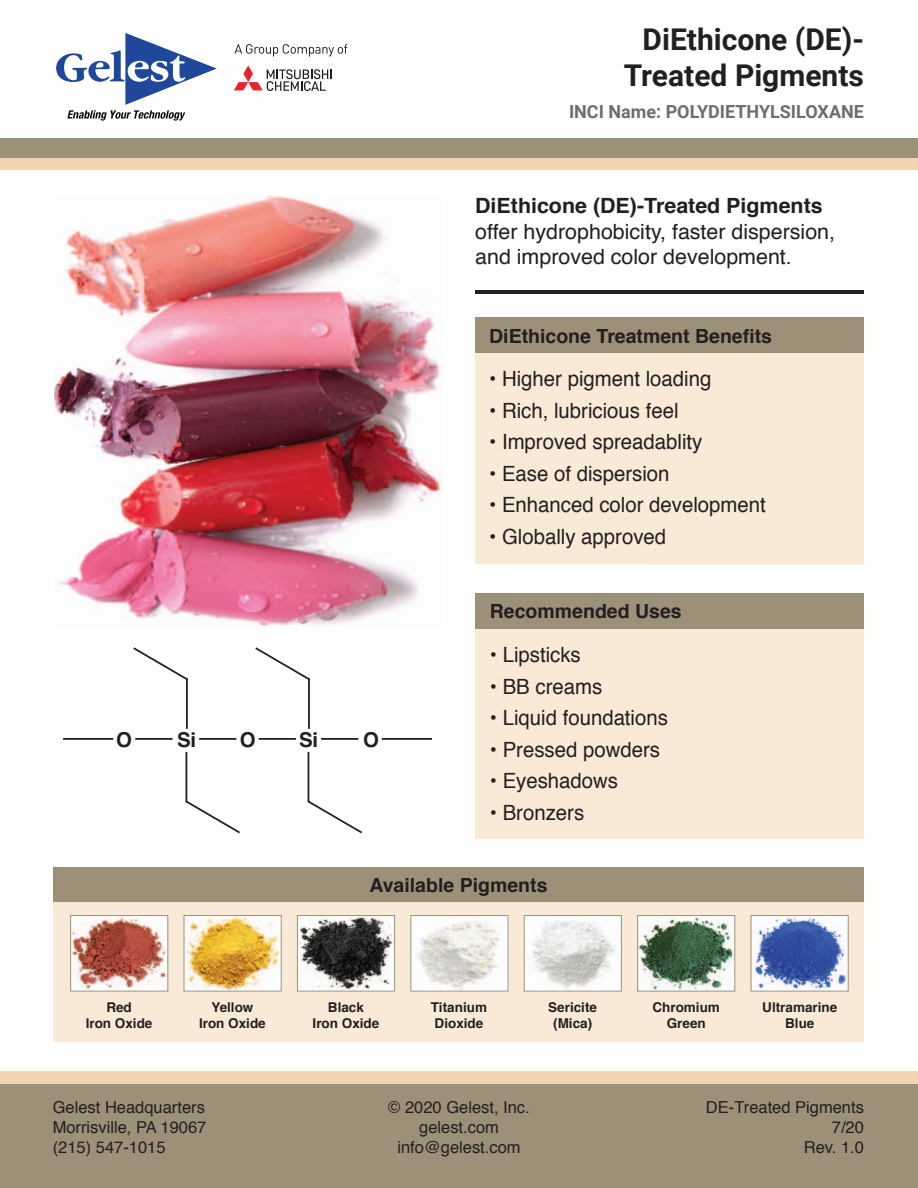
<style>
.page{position:relative;width:918px;height:1188px;background:#fff}
.page>*{position:absolute;margin:0;border:0;box-sizing:border-box;transform-origin:0 0}
.t1{font:700 30px "Roboto";color:#231f20}
.t2{font:21px/25.5px "Helvetica";color:#231f20}
.t3{font:700 21px "Helvetica";color:#231f20}
.t4{font:700 20.4px "Helvetica";color:#231f20}
.t5{font:700 19.5px "Helvetica";color:#231f20}
.t6{font:700 18px "Roboto";color:#716c6b}
.t7{font:16.5px "Helvetica";color:#231f20}
.t8{font:700 13.5px "Helvetica";color:#231f20}
</style>
<div class="page">
<div style="left:0;top:1084px;width:918px;height:104px;background:#9d9079"></div>
<div style="left:0;top:1071px;width:918px;height:13px;background:#f1d6b3"></div>
<hr style="left:475px;top:291px;width:389px;height:3px;background:#231f20">
<div style="left:475px;top:593px;width:389px;height:246px;background:#f8ead7"></div>
<div style="left:475px;top:593px;width:389px;height:35px;background:#9d9079"></div>
<div style="left:475px;top:319px;width:389px;height:245px;background:#f8ead7"></div>
<div style="left:475px;top:317px;width:389px;height:36px;background:#9d9079"></div>
<div style="left:0;top:145px;width:918px;height:25px;background:#f1d6b3"></div>
<div style="left:0;top:138px;width:918px;height:20px;background:#9d9079"></div>
<svg style="left:56px;top:33px;width:161px;height:88px"></svg>
<svg style="left:234px;top:44px;width:113px;height:13px"></svg>
<svg style="left:234px;top:66px;width:98px;height:25px"></svg>
<svg style="left:63px;top:647px;width:369px;height:186px"></svg>
<img style="left:54px;top:195px;width:389px;height:432px">
<div style="left:54px;top:886px;width:810px;height:156px;background:#f8ead7"></div>
<img style="left:753px;top:917px;width:93px;height:72px">
<img style="left:639px;top:917px;width:94px;height:72px">
<div style="left:637px;top:915px;width:98px;height:76px;border:1px solid #9d9079"></div>
<img style="left:526px;top:917px;width:94px;height:72px">
<div style="left:524px;top:915px;width:98px;height:76px;border:1px solid #9d9079"></div>
<img style="left:413px;top:917px;width:93px;height:72px">
<img style="left:299px;top:917px;width:94px;height:72px">
<div style="left:297px;top:915px;width:98px;height:76px;border:1px solid #9d9079"></div>
<img style="left:186px;top:917px;width:93px;height:72px">
<div style="left:184px;top:915px;width:97px;height:76px;border:1px solid #9d9079"></div>
<img style="left:72px;top:917px;width:94px;height:72px">
<div style="left:70px;top:915px;width:98px;height:76px;border:1px solid #9d9079"></div>
<div style="left:54px;top:868px;width:810px;height:34px;background:#9d9079"></div>
<p class="t1" style="left:643px;top:18px;width:223px">DiEthicone (DE)-</p>
<p class="t1" style="left:624px;top:54px;width:242px">Treated Pigments</p>
<p class="t6" style="left:569px;top:99px;width:297px">INCI Name: POLYDIETHYLSILOXANE</p>
<p class="t3" style="left:475px;top:189px;width:349px">DiEthicone (DE)-Treated Pigments</p>
<p class="t2" style="left:475px;top:219px;width:361px">offer hydrophobicity, faster dispersion, and improved color development.</p>
<p class="t5" style="left:489px;top:320px;width:284px">DiEthicone Treatment Benefits</p>
<p class="t2" style="left:489px;top:367px;width:224px">• Higher pigment loading</p>
<p class="t2" style="left:489px;top:398px;width:191px">• Rich, lubricious feel</p>
<p class="t2" style="left:489px;top:430px;width:215px">• Improved spreadablity</p>
<p class="t2" style="left:489px;top:461px;width:182px">• Ease of dispersion</p>
<p class="t2" style="left:489px;top:493px;width:278px">• Enhanced color development</p>
<p class="t2" style="left:489px;top:524px;width:178px">• Globally approved</p>
<p class="t4" style="left:116px;top:724px;width:17px">O</p>
<p class="t4" style="left:177px;top:724px;width:21px">Si</p>
<p class="t4" style="left:240px;top:724px;width:17px">O</p>
<p class="t4" style="left:299px;top:724px;width:21px">Si</p>
<p class="t4" style="left:363px;top:724px;width:17px">O</p>
<p class="t5" style="left:490px;top:596px;width:193px">Recommended Uses</p>
<p class="t2" style="left:490px;top:643px;width:92px">• Lipsticks</p>
<p class="t2" style="left:490px;top:674px;width:114px">• BB creams</p>
<p class="t2" style="left:490px;top:706px;width:180px">• Liquid foundations</p>
<p class="t2" style="left:490px;top:737px;width:172px">• Pressed powders</p>
<p class="t2" style="left:490px;top:769px;width:130px">• Eyeshadows</p>
<p class="t2" style="left:490px;top:800px;width:96px">• Bronzers</p>
<p class="t5" style="left:369px;top:870px;width:180px">Available Pigments</p>
<p class="t8" style="left:106px;top:996px;width:27px">Red</p>
<p class="t8" style="left:86px;top:1013px;width:68px">Iron Oxide</p>
<p class="t8" style="left:211px;top:996px;width:44px">Yellow</p>
<p class="t8" style="left:199px;top:1013px;width:68px">Iron Oxide</p>
<p class="t8" style="left:328px;top:996px;width:38px">Black</p>
<p class="t8" style="left:313px;top:1013px;width:68px">Iron Oxide</p>
<p class="t8" style="left:431px;top:996px;width:58px">Titanium</p>
<p class="t8" style="left:435px;top:1013px;width:50px">Dioxide</p>
<p class="t8" style="left:548px;top:996px;width:50px">Sericite</p>
<p class="t8" style="left:553px;top:1013px;width:41px">(Mica)</p>
<p class="t8" style="left:652px;top:996px;width:69px">Chromium</p>
<p class="t8" style="left:667px;top:1013px;width:41px">Green</p>
<p class="t8" style="left:762px;top:996px;width:77px">Ultramarine</p>
<p class="t8" style="left:785px;top:1013px;width:31px">Blue</p>
<p class="t7" style="left:53px;top:1095px;width:154px">Gelest Headquarters</p>
<p class="t7" style="left:53px;top:1114px;width:155px">Morrisville, PA 19067</p>
<p class="t7" style="left:53px;top:1134px;width:114px">(215) 547-1015</p>
<p class="t7" style="left:388px;top:1095px;width:143px">© 2020 Gelest, Inc.</p>
<p class="t7" style="left:419px;top:1114px;width:81px">gelest.com</p>
<p class="t7" style="left:397px;top:1134px;width:125px">info@gelest.com</p>
<p class="t7" style="left:706px;top:1095px;width:160px">DE-Treated Pigments</p>
<p class="t7" style="left:832px;top:1114px;width:34px">7/20</p>
<p class="t7" style="left:804px;top:1134px;width:62px">Rev. 1.0</p>
</div>
